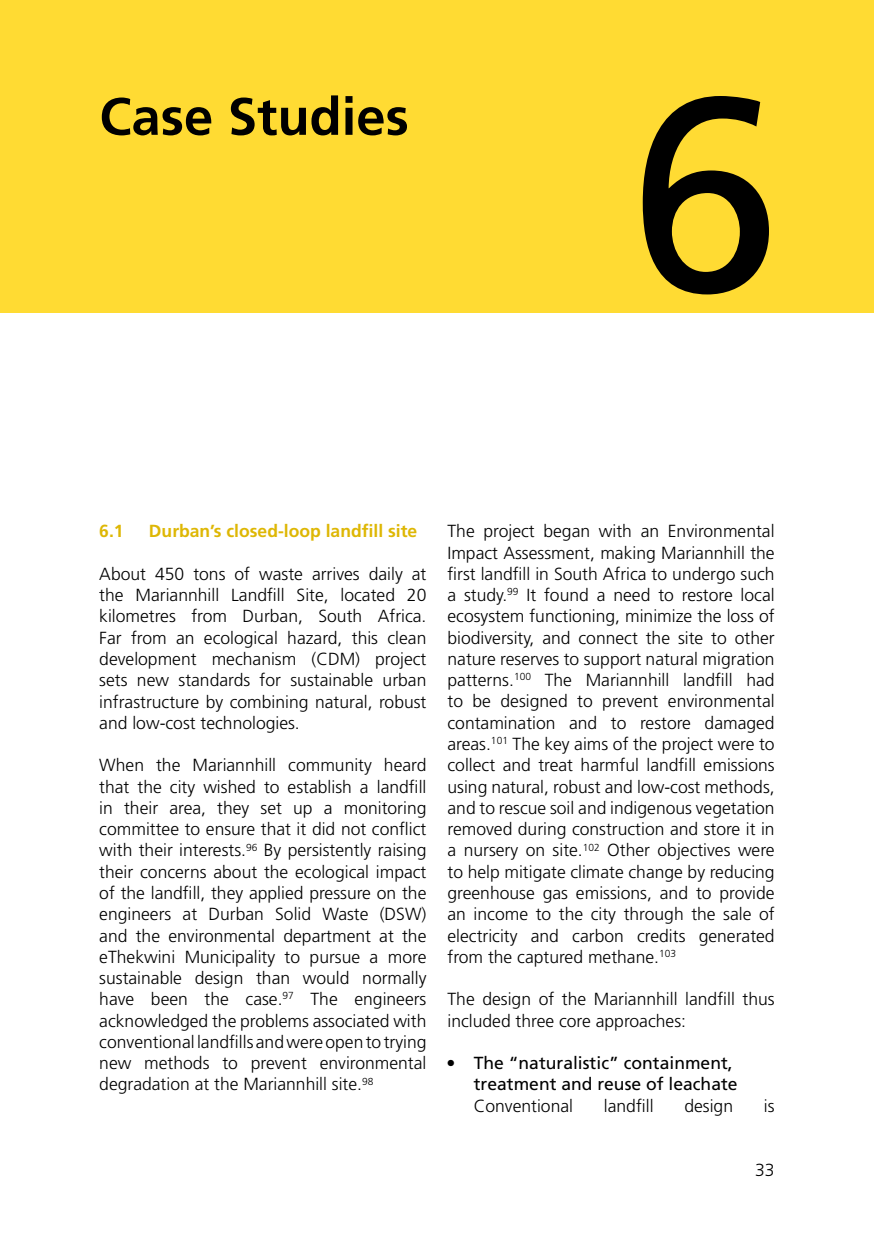
<style>
.page{position:relative;width:874px;height:1241px;background:#fff}
.page>*{position:absolute;margin:0;border:0;box-sizing:border-box;transform-origin:0 0}
.t1{font:274.75px "Frutiger";color:#000}
.t2{font:700 52.5px "Frutiger LT Std";color:#000}
.t3{font:300 17.5px/21.2px "Frutiger LT Std";color:#000;text-align:justify}
.t4{font:17.5px/21.3px "Frutiger LT Std";color:#000;text-align:right}
.t5{font:700 17.5px "Frutiger LT Std";color:#deb705}
</style>
<div class="page">
<div style="left:0;top:0;width:873px;height:312px;background:#ffdb33"></div>
<h2 class="t2" style="left:99px;top:86px;width:311px">Case Studies</h2>
<h1 class="t1" style="left:628px;top:34px;width:154px">6</h1>
<p class="t5" style="left:99px;top:521px;width:26px">6.1</p>
<p class="t5" style="left:149px;top:521px;width:270px">Durban’s closed-loop landfill site</p>
<p class="t3" style="left:99px;top:563px;width:328px">About 450 tons of waste arrives daily at the Mariannhill Landfill Site, located 20 kilometres from Durban, South Africa.<br>Far from an ecological hazard, this clean development mechanism (CDM) project sets new standards for sustainable urban infrastructure by combining natural, robust and low-cost technologies.</p>
<p class="t3" style="left:99px;top:754px;width:328px">When the Mariannhill community heard that the city wished to establish a landfill in their area, they set up a monitoring committee to ensure that it did not conflict with their interests.<sup>96</sup> By persistently raising their concerns about the ecological impact of the landfill, they applied pressure on the engineers at Durban Solid Waste (DSW) and the environmental department at the eThekwini Municipality to pursue a more sustainable design than would normally have been the case.<sup>97</sup> The engineers acknowledged the problems associated with conventional landfills and were open to trying new methods to prevent environmental degradation at the Mariannhill site.<sup>98</sup></p>
<p class="t3" style="left:447px;top:521px;width:328px">The project began with an Environmental Impact Assessment, making Mariannhill the first landfill in South Africa to undergo such a study.<sup>99</sup> It found a need to restore local ecosystem functioning, minimize the loss of biodiversity, and connect the site to other nature reserves to support natural migration patterns.<sup>100</sup> The Mariannhill landfill had to be designed to prevent environmental contamination and to restore damaged areas.<sup>101</sup> The key aims of the project were to collect and treat harmful landfill emissions using natural, robust and low-cost methods, and to rescue soil and indigenous vegetation removed during construction and store it in a nursery on site.<sup>102</sup> Other objectives were to help mitigate climate change by reducing greenhouse gas emissions, and to provide an income to the city through the sale of electricity and carbon credits generated from the captured methane.<sup>103</sup></p>
<p class="t3" style="left:447px;top:988px;width:328px">The design of the Mariannhill landfill thus included three core approaches:</p>
<p class="t4" style="left:447px;top:1052px;width:291px">● The “naturalistic” containment, treatment and reuse of leachate</p>
<p class="t3" style="left:473px;top:1095px;width:101px">Conventional</p>
<p class="t3" style="left:603px;top:1095px;width:51px">landfill</p>
<p class="t3" style="left:684px;top:1095px;width:50px">design</p>
<p class="t3" style="left:763px;top:1095px;width:12px">is</p>
<p class="t3" style="left:754px;top:1159px;width:21px">33</p>
</div>
